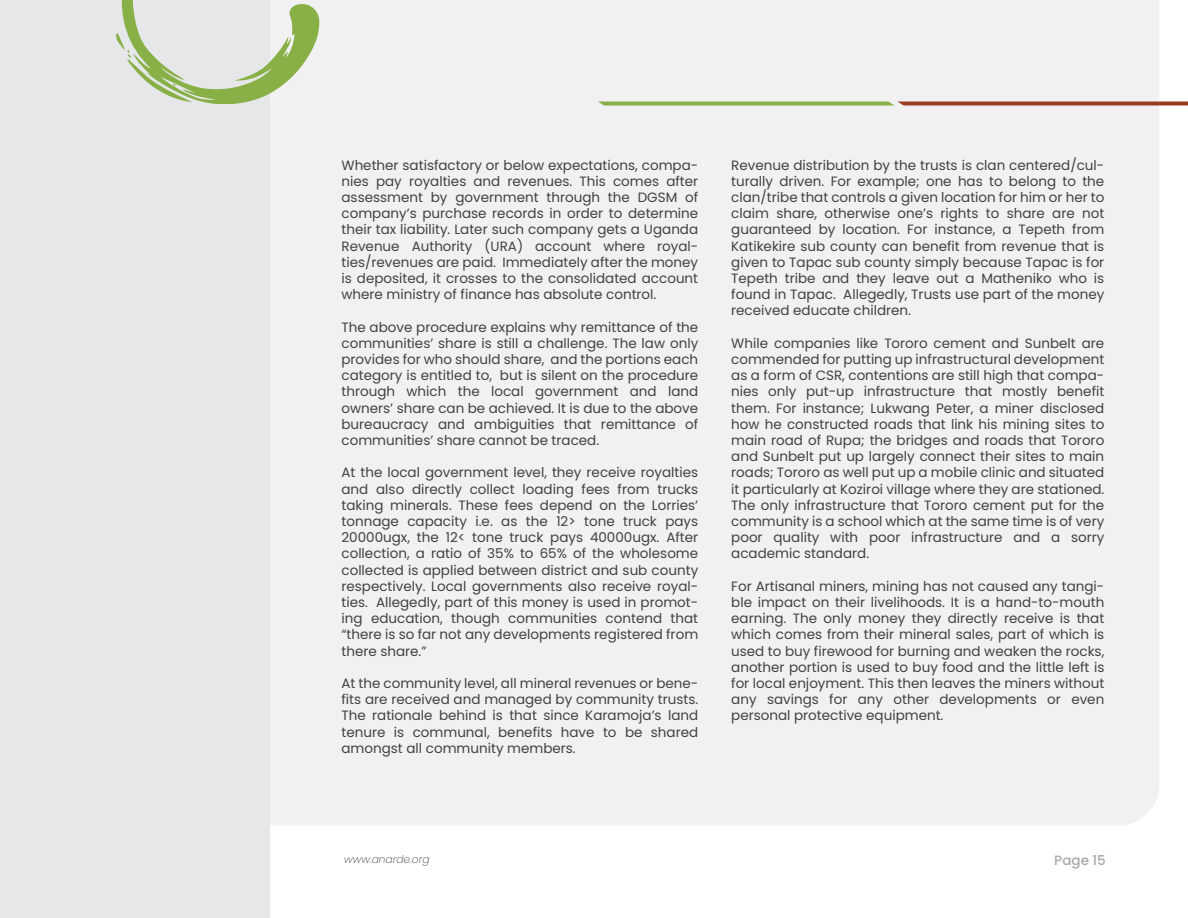
<style>
.page{position:relative;width:1188px;height:918px;background:#fff}
.page>*{position:absolute;margin:0;border:0;box-sizing:border-box;transform-origin:0 0}
.t1{font:13.5px/16.2px "Poppins";color:#414042;text-align:justify}
.t2{font:500 13.5px "Poppins";color:#a7a9ac}
.t3{font:italic 200 10.65px "Poppins";color:#414042}
</style>
<div class="page">
<div style="left:270px;top:0;width:889px;height:825px;background:#f1f1f2"></div>
<div style="left:0;top:0;width:270px;height:918px;background:#e6e7e8"></div>
<svg style="left:598px;top:102px;width:590px;height:4px;background:#9f874f"></svg>
<svg style="left:116px;top:0;width:204px;height:103px"></svg>
<p class="t1" style="left:342px;top:157px;width:358px">Whether satisfactory or below expectations, compa&shy;nies pay royalties and revenues. This comes after assessment by government through the DGSM of company’s purchase records in order to determine their tax liability. Later such company gets a Uganda Revenue Authority (URA) account where royal&shy;ties/revenues are paid. Immediately after the money is deposited, it crosses to the consolidated account where ministry of finance has absolute control.</p>
<p class="t1" style="left:342px;top:319px;width:358px">The above procedure explains why remittance of the communities’ share is still a challenge. The law only provides for who should share, and the portions each category is entitled to, but is silent on the procedure through which the local government and land owners’ share can be achieved. It is due to the above bureaucracy and ambiguities that remittance of communities’ share cannot be traced.</p>
<p class="t1" style="left:342px;top:465px;width:358px">At the local government level, they receive royalties and also directly collect loading fees from trucks taking minerals. These fees depend on the Lorries’ tonnage capacity i.e. as the 12&gt; tone truck pays 20000ugx, the 12&lt; tone truck pays 40000ugx. After collection, a ratio of 35% to 65% of the wholesome collected is applied between district and sub county respectively. Local governments also receive royal&shy;ties. Allegedly, part of this money is used in promot&shy;ing education, though communities contend that “there is so far not any developments registered from there share.”</p>
<p class="t1" style="left:342px;top:675px;width:358px">At the community level, all mineral revenues or bene&shy;fits are received and managed by community trusts.<br>The rationale behind is that since Karamoja’s land tenure is communal, benefits have to be shared amongst all community members.</p>
<p class="t1" style="left:731px;top:157px;width:375px">Revenue distribution by the trusts is clan centered/cul&shy;turally driven. For example; one has to belong to the clan/tribe that controls a given location for him or her to claim share, otherwise one’s rights to share are not guaranteed by location. For instance, a Tepeth from Katikekire sub county can benefit from revenue that is given to Tapac sub county simply because Tapac is for Tepeth tribe and they leave out a Matheniko who is found in Tapac. Allegedly, Trusts use part of the money received educate children.</p>
<p class="t1" style="left:731px;top:335px;width:375px">While companies like Tororo cement and Sunbelt are commended for putting up infrastructural development as a form of CSR, contentions are still high that compa&shy;nies only put-up infrastructure that mostly benefit them. For instance; Lukwang Peter, a miner disclosed how he constructed roads that link his mining sites to main road of Rupa; the bridges and roads that Tororo and Sunbelt put up largely connect their sites to main roads; Tororo as well put up a mobile clinic and situated it particularly at Koziroi village where they are stationed.<br>The only infrastructure that Tororo cement put for the community is a school which at the same time is of very poor quality with poor infrastructure and a sorry academic standard.</p>
<p class="t1" style="left:731px;top:578px;width:375px">For Artisanal miners, mining has not caused any tangi&shy;ble impact on their livelihoods. It is a hand-to-mouth earning. The only money they directly receive is that which comes from their mineral sales, part of which is used to buy firewood for burning and weaken the rocks, another portion is used to buy food and the little left is for local enjoyment. This then leaves the miners without any savings for any other developments or even personal protective equipment.</p>
<p class="t3" style="left:344px;top:853px;width:87px">www.anarde.org</p>
<p class="t2" style="left:1054px;top:852px;width:53px">Page 15</p>
</div>
